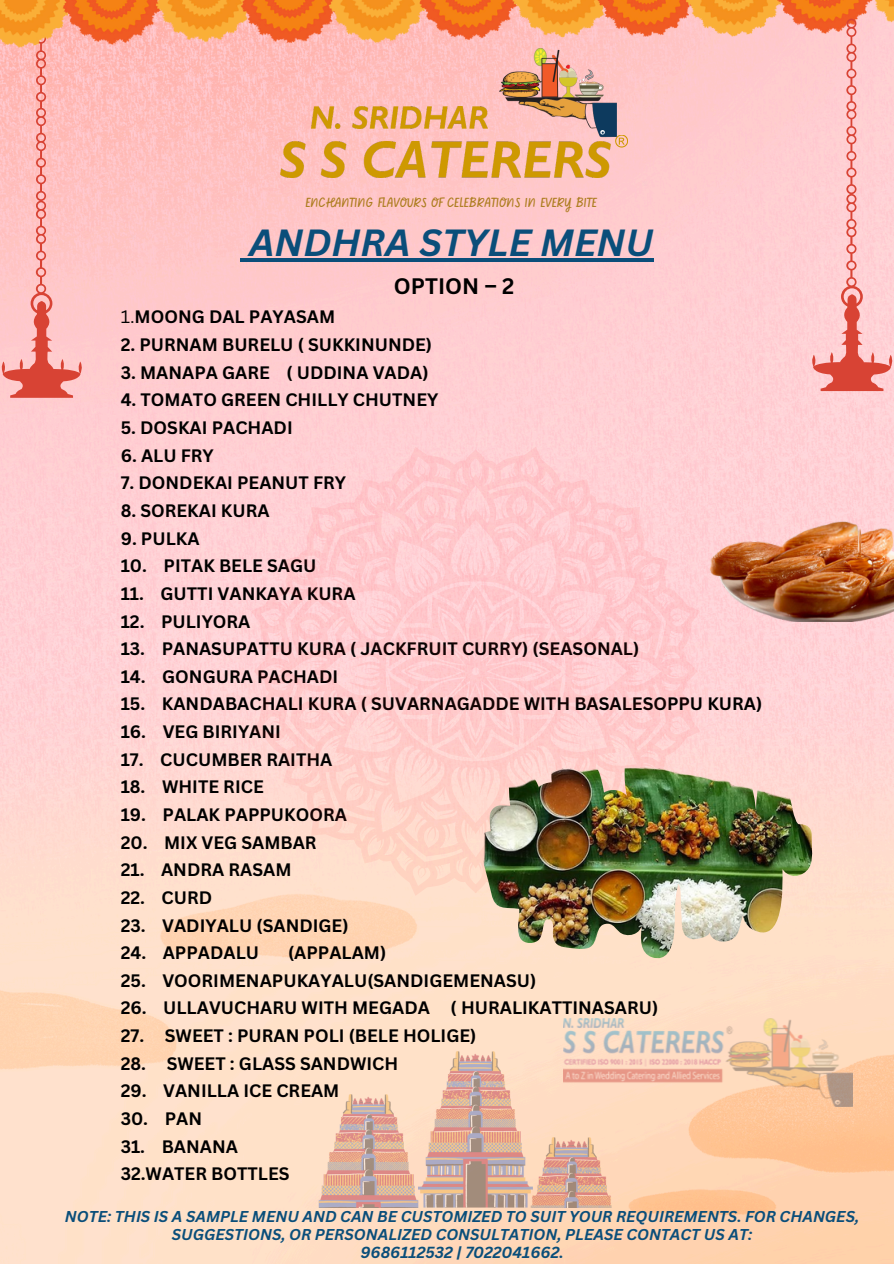
<style>
.page{position:relative;width:894px;height:1264px;background:#fff}
.page>*{position:absolute;margin:0;border:0;box-sizing:border-box;transform-origin:0 0}
.t1{font:italic 700 36.75px "Canva Sans";color:#0a4e7a}
.t2{font:700 21.75px "Canva Sans";color:#000}
.t3{font:700 17.55px/27.6px "Canva Sans";color:#000}
.t4{font:italic 700 15.6px "Canva Sans";color:#0a4e7a}
.t5{font:italic 700 15.3px/18px "Canva Sans";color:#0a4e7a;text-align:center}
.t6{font:14.55px "Sweet Apricot";color:#ac7c1d}
.s1{font-weight:400}
</style>
<div class="page">
<img style="left:0;top:47px;width:893px;height:1216px">
<svg style="left:0;top:47px;width:83px;height:351px;background:#fab2b1"></svg>
<img style="left:0;top:0;width:893px;height:47px">
<svg style="left:810px;top:19px;width:83px;height:372px;background:#fabcbd"></svg>
<svg style="left:251px;top:446px;width:449px;height:449px;background:#fecfce"></svg>
<svg style="left:389px;top:585px;width:173px;height:172px;background:#fecacd"></svg>
<img style="left:418px;top:1051px;width:114px;height:156px">
<img style="left:280px;top:141px;width:330px;height:36px">
<img style="left:311px;top:106px;width:176px;height:22px">
<svg style="left:615px;top:135px;width:13px;height:12px"></svg>
<img style="left:498px;top:47px;width:119px;height:91px">
<img style="left:311px;top:1094px;width:114px;height:112px">
<img style="left:514px;top:1137px;width:114px;height:70px">
<img style="left:563px;top:1018px;width:288px;height:88px">
<img style="left:479px;top:743px;width:333px;height:215px">
<img style="left:707px;top:505px;width:186px;height:116px">
<svg style="left:240px;top:258px;width:9px;height:3px"></svg>
<hr style="left:249px;top:258px;width:404px;height:3px;background:#0a4e7a">
<img style="left:313px;top:240px;width:383px;height:23px">
<p class="t6" style="left:306px;top:194px;width:293px">ENCHANTING FLAVOURS OF CELEBRATIONS IN EVERY BITE</p>
<p class="t1" style="left:249px;top:216px;width:405px">ANDHRA STYLE MENU</p>
<p class="t2" style="left:394px;top:271px;width:122px">OPTION – 2</p>
<p class="t3" style="left:121px;top:303px;width:216px"><span class="s1">1.</span>MOONG DAL PAYASAM</p>
<p class="t3" style="left:121px;top:330px;width:313px">2. PURNAM BURELU ( SUKKINUNDE)</p>
<p class="t3" style="left:121px;top:358px;width:309px">3. MANAPA GARE ( UDDINA VADA)</p>
<p class="t3" style="left:121px;top:386px;width:319px">4. TOMATO GREEN CHILLY CHUTNEY</p>
<p class="t3" style="left:121px;top:413px;width:173px">5. DOSKAI PACHADI</p>
<p class="t3" style="left:121px;top:441px;width:95px">6. ALU FRY</p>
<p class="t3" style="left:121px;top:468px;width:227px">7. DONDEKAI PEANUT FRY</p>
<p class="t3" style="left:121px;top:496px;width:150px">8. SOREKAI KURA</p>
<p class="t3" style="left:121px;top:524px;width:80px">9. PULKA</p>
<p class="t3" style="left:121px;top:551px;width:197px">10. PITAK BELE SAGU</p>
<p class="t3" style="left:121px;top:579px;width:236px">11. GUTTI VANKAYA KURA</p>
<p class="t3" style="left:121px;top:607px;width:131px">12. PULIYORA</p>
<p class="t3" style="left:121px;top:634px;width:520px">13. PANASUPATTU KURA ( JACKFRUIT CURRY) (SEASONAL)</p>
<p class="t3" style="left:121px;top:662px;width:219px">14. GONGURA PACHADI</p>
<p class="t3" style="left:121px;top:689px;width:643px">15. KANDABACHALI KURA ( SUVARNAGADDE WITH BASALESOPPU KURA)</p>
<p class="t3" style="left:121px;top:717px;width:162px">16. VEG BIRIYANI</p>
<p class="t3" style="left:121px;top:745px;width:213px">17. CUCUMBER RAITHA</p>
<p class="t3" style="left:121px;top:772px;width:145px">18. WHITE RICE</p>
<p class="t3" style="left:121px;top:800px;width:228px">19. PALAK PAPPUKOORA</p>
<p class="t3" style="left:121px;top:828px;width:197px">20. MIX VEG SAMBAR</p>
<p class="t3" style="left:121px;top:855px;width:172px">21. ANDRA RASAM</p>
<p class="t3" style="left:121px;top:883px;width:93px">22. CURD</p>
<p class="t3" style="left:121px;top:910px;width:229px">23. VADIYALU (SANDIGE)</p>
<p class="t3" style="left:121px;top:938px;width:140px">24. APPADALU</p>
<p class="t3" style="left:288px;top:938px;width:100px">(APPALAM)</p>
<p class="t3" style="left:121px;top:966px;width:417px">25. VOORIMENAPUKAYALU(SANDIGEMENASU)</p>
<p class="t3" style="left:121px;top:993px;width:539px">26. ULLAVUCHARU WITH MEGADA ( HURALIKATTINASARU)</p>
<p class="t3" style="left:121px;top:1021px;width:357px">27. SWEET : PURAN POLI (BELE HOLIGE)</p>
<p class="t3" style="left:121px;top:1049px;width:279px">28. SWEET : GLASS SANDWICH</p>
<p class="t3" style="left:121px;top:1076px;width:220px">29. VANILLA ICE CREAM</p>
<p class="t3" style="left:121px;top:1104px;width:83px">30. PAN</p>
<p class="t3" style="left:121px;top:1131px;width:170px">31. BANANA<br>32.WATER BOTTLES</p>
<p class="t5" style="left:65px;top:1206px;width:795px">NOTE: THIS IS A SAMPLE MENU AND CAN BE CUSTOMIZED TO SUIT YOUR REQUIREMENTS. FOR CHANGES,<br>SUGGESTIONS, OR PERSONALIZED CONSULTATION, PLEASE CONTACT US AT:</p>
<p class="t4" style="left:360px;top:1240px;width:205px">9686112532 | 7022041662.</p>
</div>
